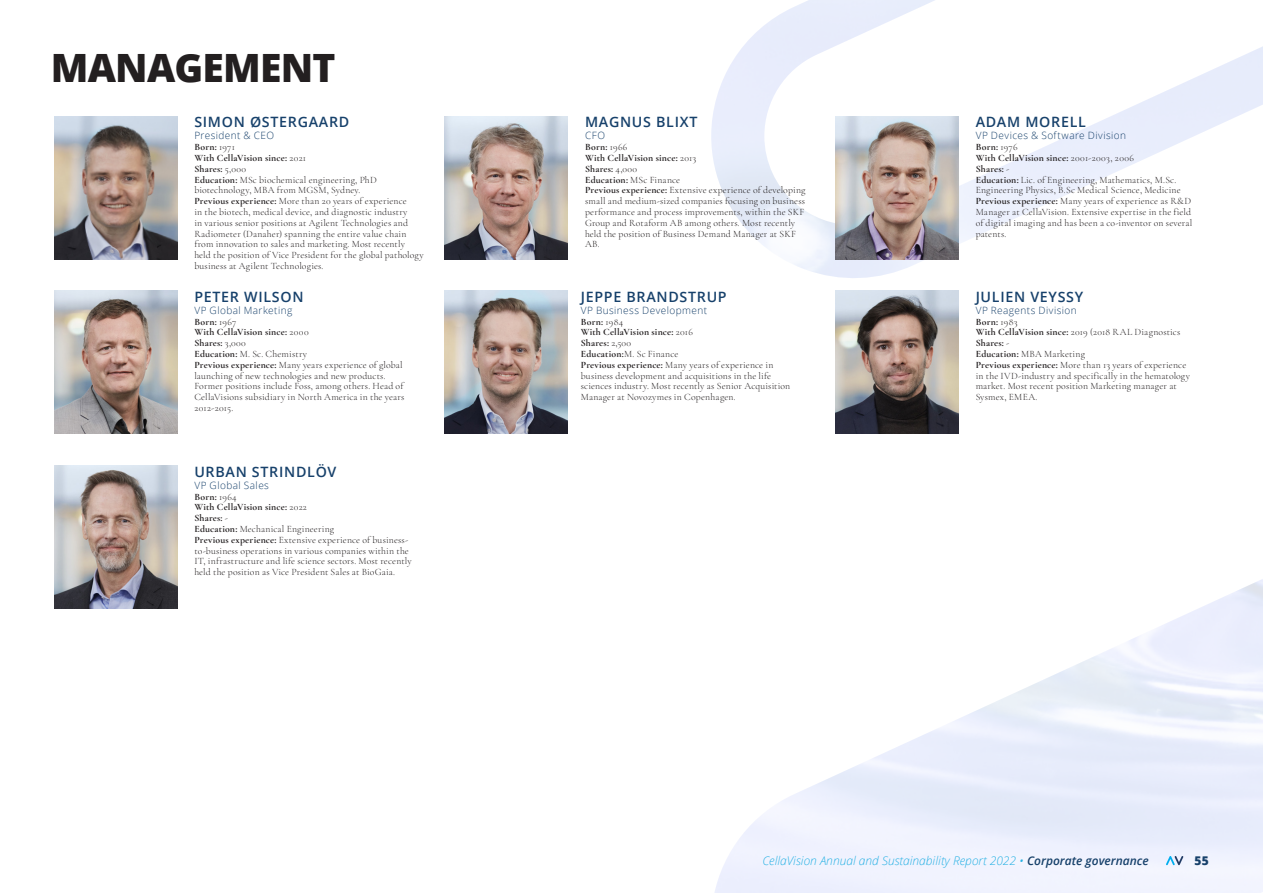
<style>
.page{position:relative;width:1263px;height:893px;background:#fff}
.page>*{position:absolute;margin:0;border:0;box-sizing:border-box;transform-origin:0 0}
.t1{font:800 39px "Open Sans";letter-spacing:-.02em;color:#231f20}
.t2{font:600 14.25px "Open Sans";letter-spacing:.05em;color:#17416b}
.t3{font:italic 300 12px "Open Sans";color:#26b1e4}
.t4{font:800 12px "Open Sans";color:#17416b}
.t5{font:300 10.05px "Open Sans";letter-spacing:.045em;color:#17416b}
.t6{font:300 9.75px/10.8px "Cormorant Garamond";letter-spacing:.015em;color:#231f20}
.s1{font-weight:700}
.s2{font-weight:600;color:#17416b}
</style>
<div class="page">
<img style="left:711px;top:0;width:552px;height:893px">
<svg style="left:1166px;top:856px;width:17px;height:9px"></svg>
<img style="left:835px;top:291px;width:124px;height:143px">
<img style="left:54px;top:291px;width:123px;height:143px">
<img style="left:835px;top:116px;width:124px;height:143px">
<img style="left:54px;top:466px;width:123px;height:143px">
<img style="left:54px;top:116px;width:123px;height:143px">
<img style="left:445px;top:116px;width:123px;height:143px">
<img style="left:445px;top:291px;width:123px;height:143px">
<h1 class="t1" style="left:51px;top:38px;width:286px">MANAGEMENT</h1>
<h2 class="t2" style="left:194px;top:112px;width:157px">SIMON ØSTERGAARD</h2>
<p class="t5" style="left:194px;top:129px;width:81px">President &amp; CEO</p>
<p class="t6" style="left:194px;top:142px;width:231px"><span class="s1">Born:</span> 1971<br><span class="s1">With CellaVision since:</span> 2021<br><span class="s1">Shares:</span> 5,000<br><span class="s1">Education:</span> MSc biochemical engineering, PhD biotechnology, MBA from MGSM, Sydney.<br><span class="s1">Previous experience:</span> More than 20 years of experience<br>in the biotech, medical device, and diagnostic industry<br>in various senior positions at Agilent Technologies and Radiometer (Danaher) spanning the entire value chain from innovation to sales and marketing. Most recently held the position of Vice President for the global pathology business at Agilent Technologies.</p>
<h2 class="t2" style="left:194px;top:287px;width:111px">PETER WILSON</h2>
<p class="t5" style="left:194px;top:303px;width:99px">VP Global Marketing</p>
<p class="t6" style="left:194px;top:316px;width:212px"><span class="s1">Born:</span> 1967<br><span class="s1">With CellaVision since:</span> 2000<br><span class="s1">Shares:</span> 3,000<br><span class="s1">Education:</span> M. Sc. Chemistry<br><span class="s1">Previous experience:</span> Many years experience of global launching of new technologies and new products.<br>Former positions include Foss, among others. Head of CellaVisions subsidiary in North America in the years 2012-2015.</p>
<h2 class="t2" style="left:194px;top:462px;width:144px">URBAN STRINDLÖV</h2>
<p class="t5" style="left:194px;top:478px;width:76px">VP Global Sales</p>
<p class="t6" style="left:194px;top:491px;width:219px"><span class="s1">Born:</span> 1964<br><span class="s1">With CellaVision since:</span> 2022<br><span class="s1">Shares:</span> -<br><span class="s1">Education:</span> Mechanical Engineering<br><span class="s1">Previous experience:</span> Extensive experience of business&shy;to-business operations in various companies within the IT, infrastructure and life science sectors. Most recently held the position as Vice President Sales at BioGaia.</p>
<h2 class="t2" style="left:585px;top:112px;width:114px">MAGNUS BLIXT</h2>
<p class="t5" style="left:585px;top:129px;width:22px">CFO</p>
<p class="t6" style="left:585px;top:142px;width:222px"><span class="s1">Born:</span> 1966<br><span class="s1">With CellaVision since:</span> 2013<br><span class="s1">Shares:</span> 4,000<br><span class="s1">Education:</span> MSc Finance<br><span class="s1">Previous experience:</span> Extensive experience of developing small and medium-sized companies focusing on business performance and process improvements, within the SKF Group and Rotaform AB among others. Most recently held the position of Business Demand Manager at SKF AB.</p>
<h2 class="t2" style="left:581px;top:287px;width:147px">JEPPE BRANDSTRUP</h2>
<p class="t5" style="left:581px;top:303px;width:128px">VP Business Development</p>
<p class="t6" style="left:581px;top:316px;width:211px"><span class="s1">Born:</span> 1984<br><span class="s1">With CellaVision since:</span> 2016<br><span class="s1">Shares:</span> 2,500<br><span class="s1">Education:</span>M. Sc Finance<br><span class="s1">Previous experience:</span> Many years of experience in business development and acquisitions in the life sciences industry. Most recently as Senior Acquisition Manager at Novozymes in Copenhagen.</p>
<h2 class="t2" style="left:976px;top:112px;width:112px">ADAM MORELL</h2>
<p class="t5" style="left:976px;top:129px;width:152px">VP Devices &amp; Software Division</p>
<p class="t6" style="left:976px;top:142px;width:218px"><span class="s1">Born:</span> 1976<br><span class="s1">With CellaVision since:</span> 2001-2003, 2006<br><span class="s1">Shares:</span> -<br><span class="s1">Education:</span> Lic. of Engineering, Mathematics, M.Sc.<br>Engineering Physics, B.Sc Medical Science, Medicine <span class="s1">Previous experience:</span> Many years of experience as R&amp;D Manager at CellaVision. Extensive expertise in the field of digital imaging and has been a co-inventor on several patents.</p>
<h2 class="t2" style="left:976px;top:287px;width:109px">JULIEN VEYSSY</h2>
<p class="t5" style="left:976px;top:303px;width:103px">VP Reagents Division</p>
<p class="t6" style="left:976px;top:316px;width:216px"><span class="s1">Born:</span> 1983<br><span class="s1">With CellaVision since:</span> 2019 (2018 RAL Diagnostics <span class="s1">Shares:</span> -<br><span class="s1">Education:</span> MBA Marketing<br><span class="s1">Previous experience:</span> More than 13 years of experience in the IVD-industry and specifically in the hematology market. Most recent position Marketing manager at Sysmex, EMEA.</p>
<p class="t3" style="left:762px;top:852px;width:388px">CellaVision Annual and Sustainability Report 2022 • <span class="s2">Corporate governance</span></p>
<p class="t4" style="left:1194px;top:852px;width:16px">55</p>
</div>
